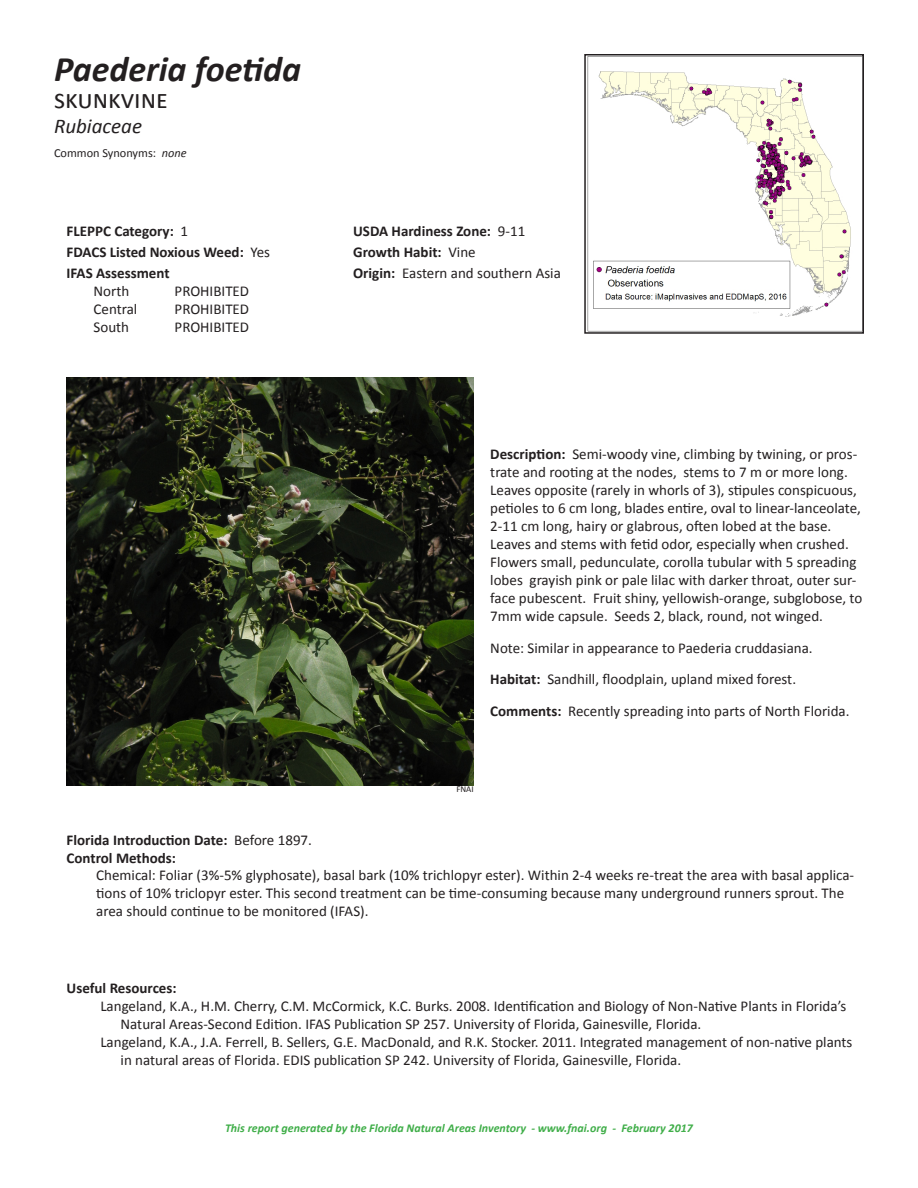
<style>
.page{position:relative;width:918px;height:1188px;background:#fff}
.page>*{position:absolute;margin:0;border:0;box-sizing:border-box;transform-origin:0 0}
.t1{font:italic 700 36px "Calibri";color:#231f20}
.t2{font:27px "Calibri";color:#231f20}
.t3{font:italic 21px "Calibri";color:#231f20}
.t4{font:15px/18px "Calibri";color:#231f20}
.t5{font:700 15px "Calibri";color:#231f20}
.t6{font:12.3px "Calibri";color:#231f20}
.t7{font:italic 700 12px "Calibri";color:#40ae49}
.t8{font:9px "Calibri";color:#231f20}
.s1{font-style:italic}
.s2{font-weight:400}
.s3{font-weight:700}
</style>
<div class="page">
<img style="left:587px;top:57px;width:274px;height:274px">
<div style="left:584px;top:54px;width:280px;height:280px;border:2px solid #231f20"></div>
<img style="left:67px;top:378px;width:407px;height:407px">
<p class="t1" style="left:54px;top:46px;width:249px">Paederia foetida</p>
<p class="t2" style="left:54px;top:82px;width:115px">skunkvine</p>
<p class="t3" style="left:54px;top:112px;width:90px">Rubiaceae</p>
<p class="t6" style="left:54px;top:145px;width:134px">Common Synonyms: <span class="s1">none</span></p>
<p class="t5" style="left:67px;top:222px;width:123px">FLEPPC Category: <span class="s2">1</span></p>
<p class="t5" style="left:67px;top:243px;width:205px">FDACS Listed Noxious Weed: <span class="s2">Yes</span></p>
<p class="t5" style="left:67px;top:264px;width:105px">IFAS Assessment</p>
<p class="t4" style="left:94px;top:282px;width:37px">North</p>
<p class="t4" style="left:175px;top:282px;width:76px">PROHIBITED</p>
<p class="t4" style="left:94px;top:300px;width:45px">Central</p>
<p class="t4" style="left:175px;top:300px;width:76px">PROHIBITED</p>
<p class="t4" style="left:94px;top:318px;width:37px">South</p>
<p class="t4" style="left:175px;top:318px;width:76px">PROHIBITED</p>
<p class="t5" style="left:353px;top:222px;width:174px">USDA Hardiness Zone: <span class="s2">9-11</span></p>
<p class="t5" style="left:353px;top:243px;width:124px">Growth Habit: <span class="s2">Vine</span></p>
<p class="t4" style="left:353px;top:264px;width:209px"><span class="s3">Origin:</span> Eastern and southern Asia</p>
<p class="t4" style="left:490px;top:446px;width:374px"><span class="s3">Description:</span> Semi-woody vine, climbing by twining, or pros&shy;trate and rooting at the nodes, stems to 7 m or more long.<br>Leaves opposite (rarely in whorls of 3), stipules conspicuous, petioles to 6 cm long, blades entire, oval to linear-lanceolate, 2-11 cm long, hairy or glabrous, often lobed at the base.<br>Leaves and stems with fetid odor, especially when crushed.<br>Flowers small, pedunculate, corolla tubular with 5 spreading lobes grayish pink or pale lilac with darker throat, outer sur&shy;face pubescent. Fruit shiny, yellowish-orange, subglobose, to 7mm wide capsule. Seeds 2, black, round, not winged.</p>
<p class="t4" style="left:490px;top:639px;width:324px">Note: Similar in appearance to Paederia cruddasiana.</p>
<p class="t4" style="left:490px;top:671px;width:307px"><span class="s3">Habitat:</span> Sandhill, floodplain, upland mixed forest.</p>
<p class="t4" style="left:490px;top:702px;width:361px"><span class="s3">Comments:</span> Recently spreading into parts of North Florida.</p>
<p class="t8" style="left:456px;top:783px;width:19px">FNAI</p>
<p class="t5" style="left:67px;top:831px;width:247px">Florida Introduction Date: <span class="s2">Before 1897.</span></p>
<p class="t5" style="left:67px;top:849px;width:111px">Control Methods:</p>
<p class="t4" style="left:96px;top:866px;width:760px">Chemical: Foliar (3%-5% glyphosate), basal bark (10% trichlopyr ester). Within 2-4 weeks re-treat the area with basal applica&shy;tions of 10% triclopyr ester. This second treatment can be time-consuming because many underground runners sprout. The area should continue to be monitored (IFAS).</p>
<p class="t5" style="left:67px;top:978px;width:112px">Useful Resources:</p>
<p class="t4" style="left:121px;top:997px;width:727px;text-indent:-20px">Langeland, K.A., H.M. Cherry, C.M. McCormick, K.C. Burks. 2008. Identification and Biology of Non-Native Plants in Florida’s<br>Natural Areas-Second Edition. IFAS Publication SP 257. University of Florida, Gainesville, Florida.</p>
<p class="t4" style="left:121px;top:1033px;width:733px;text-indent:-20px">Langeland, K.A., J.A. Ferrell, B. Sellers, G.E. MacDonald, and R.K. Stocker. 2011. Integrated management of non-native plants in natural areas of Florida. EDIS publication SP 242. University of Florida, Gainesville, Florida.</p>
<p class="t7" style="left:225px;top:1120px;width:469px">This report generated by the Florida Natural Areas Inventory - www.fnai.org - February 2017</p>
</div>
